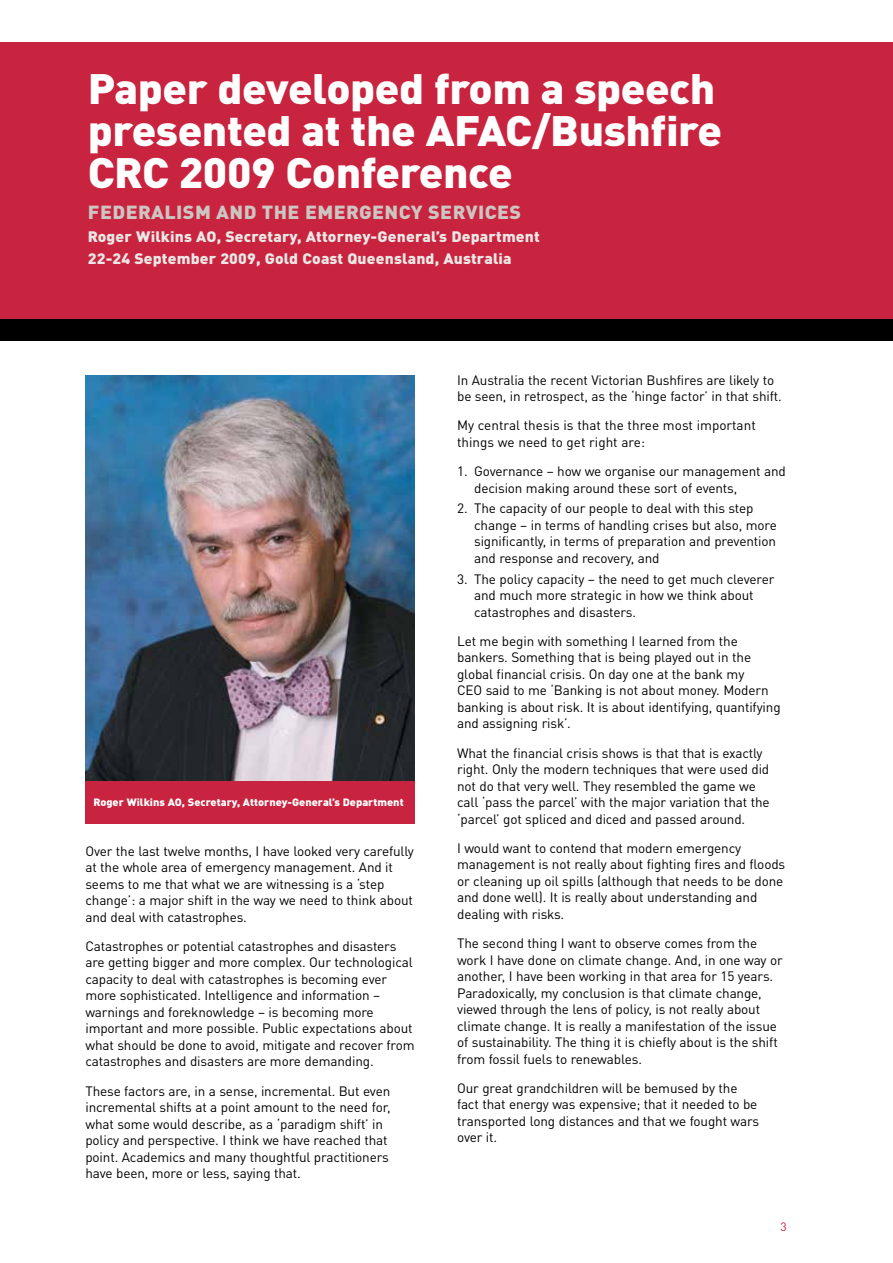
<style>
.page{position:relative;width:893px;height:1263px;background:#fff}
.page>*{position:absolute;margin:0;border:0;box-sizing:border-box;transform-origin:0 0}
.Article_Heading{font:900 42px/42px "DINOT";letter-spacing:-.01em;color:#fff;scale:1.05 1}
.Article_Sub_Heading{font:900 18.75px "DINOT";letter-spacing:.02em;color:#cdc5c1;scale:1.05 1}
.Article_Sub_Heading-2{font:900 15px/22.5px "DINOT";letter-spacing:.01em;color:#ebe8e6;scale:1.05 1}
.Body_Text{font:13.5px/16.5px "DINOT";letter-spacing:-.01em;color:#000}
.Bullet___Number_Text{font:13.5px/16.5px "DINOT";letter-spacing:-.01em;color:#000}
.t1{font:12px "DINOT";color:#c9243f}
.t2{font:900 10.5px "DINOT";color:#fff;scale:1.05 1}
</style>
<div class="page">
<div style="left:0;top:43px;width:893px;height:276px;background:#c9243f"></div>
<div style="left:0;top:319px;width:893px;height:21px;background:#000"></div>
<img style="left:85px;top:376px;width:330px;height:405px">
<div style="left:85px;top:781px;width:330px;height:42px;background:#c9243f"></div>
<p class="Article_Heading" style="left:88px;top:67px;width:605px">Paper developed from a speech presented at the AFAC/Bushfire<br>CRC 2009 Conference</p>
<p class="Article_Sub_Heading" style="left:88px;top:200px;width:414px">FEDERALISM AND THE EMERGENCY SERVICES</p>
<p class="Article_Sub_Heading-2" style="left:88px;top:225px;width:432px">Roger Wilkins AO, Secretary, Attorney-General’s Department<br>22-24 September 2009, Gold Coast Queensland, Australia</p>
<p class="t2" style="left:94px;top:795px;width:297px">Roger Wilkins AO, Secretary, Attorney-General’s Department</p>
<p class="Body_Text" style="left:85px;top:842px;width:330px">Over the last twelve months, I have looked very carefully at the whole area of emergency management. And it seems to me that what we are witnessing is a ‘step change’: a major shift in the way we need to think about and deal with catastrophes.</p>
<p class="Body_Text" style="left:85px;top:937px;width:331px">Catastrophes or potential catastrophes and disasters are getting bigger and more complex. Our technological capacity to deal with catastrophes is becoming ever more sophisticated. Intelligence and information – warnings and foreknowledge – is becoming more important and more possible. Public expectations about what should be done to avoid, mitigate and recover from catastrophes and disasters are more demanding.</p>
<p class="Body_Text" style="left:85px;top:1082px;width:307px">These factors are, in a sense, incremental. But even incremental shifts at a point amount to the need for, what some would describe, as a ‘paradigm shift’ in policy and perspective. I think we have reached that point. Academics and many thoughtful practitioners have been, more or less, saying that.</p>
<p class="Body_Text" style="left:457px;top:371px;width:326px">In Australia the recent Victorian Bushfires are likely to be seen, in retrospect, as the ‘hinge factor’ in that shift.</p>
<p class="Body_Text" style="left:457px;top:417px;width:300px">My central thesis is that the three most important things we need to get right are:</p>
<p class="Bullet___Number_Text" style="left:474px;top:463px;width:313px;text-indent:-17px">1. Governance – how we organise our management and decision making around these sort of events,</p>
<p class="Bullet___Number_Text" style="left:474px;top:500px;width:304px;text-indent:-17px">2. The capacity of our people to deal with this step change – in terms of handling crises but also, more significantly, in terms of preparation and prevention and response and recovery, and</p>
<p class="Bullet___Number_Text" style="left:474px;top:570px;width:302px;text-indent:-17px">3. The policy capacity – the need to get much cleverer and much more strategic in how we think about catastrophes and disasters.</p>
<p class="Body_Text" style="left:457px;top:632px;width:325px">Let me begin with something I learned from the bankers. Something that is being played out in the global financial crisis. On day one at the bank my<br>CEO said to me ‘Banking is not about money. Modern banking is about risk. It is about identifying, quantifying and assigning risk’.</p>
<p class="Body_Text" style="left:457px;top:744px;width:314px">What the financial crisis shows is that that is exactly right. Only the modern techniques that were used did not do that very well. They resembled the game we call ‘pass the parcel’ with the major variation that the ‘parcel’ got spliced and diced and passed around.</p>
<p class="Body_Text" style="left:457px;top:839px;width:330px">I would want to contend that modern emergency management is not really about fighting fires and floods or cleaning up oil spills (although that needs to be done and done well). It is really about understanding and dealing with risks.</p>
<p class="Body_Text" style="left:457px;top:935px;width:327px">The second thing I want to observe comes from the work I have done on climate change. And, in one way or another, I have been working in that area for 15 years.<br>Paradoxically, my conclusion is that climate change, viewed through the lens of policy, is not really about climate change. It is really a manifestation of the issue of sustainability. The thing it is chiefly about is the shift from fossil fuels to renewables.</p>
<p class="Body_Text" style="left:457px;top:1079px;width:304px">Our great grandchildren will be bemused by the fact that energy was expensive; that it needed to be transported long distances and that we fought wars over it.</p>
<p class="t1" style="left:780px;top:1219px;width:8px">3</p>
</div>
